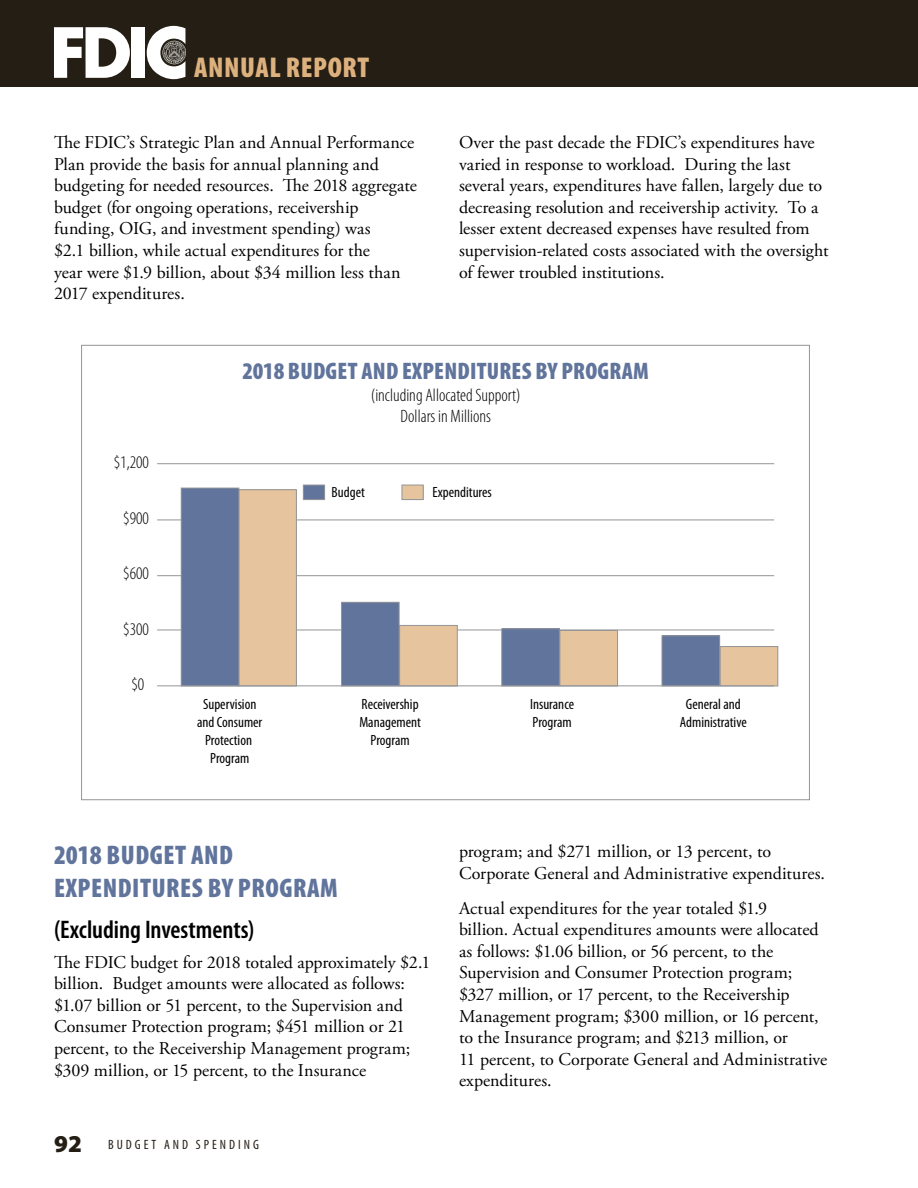
<style>
.page{position:relative;width:918px;height:1188px;background:#fff}
.page>*{position:absolute;margin:0;border:0;box-sizing:border-box;transform-origin:0 0}
.t1{font:900 condensed 28.65px "Myriad Pro";letter-spacing:.02em;color:#ddb17e}
.t2{font:900 condensed 27px/32.4px "Myriad Pro";letter-spacing:.02em;color:#60749c}
.t3{font:600 condensed 25.5px "Myriad Pro";color:#000}
.t4{font:900 24.3px "Myriad Pro";color:#251e15}
.t5{font:900 condensed 24px "Myriad Pro";letter-spacing:.01em;color:#60749c}
.t6{font:18px/21.6px "Adobe Garamond Pro";color:#000}
.t7{font:300 condensed 18px/21.6px "Myriad Pro";color:#000;text-align:center}
.t8{font:300 condensed 17.85px "Myriad Pro";color:#000}
.t9{font:condensed 14.85px/17.9px "Myriad Pro";color:#000;text-align:center}
.t10{font:condensed 13.5px "Myriad Pro";letter-spacing:.22em;color:#251e15}
</style>
<div class="page">
<div style="left:0;top:0;width:918px;height:87px;background:#251e15"></div>
<svg style="left:54px;top:27px;width:76px;height:51px"></svg>
<div style="left:132px;top:27px;width:13px;height:51px;background:#fff"></div>
<svg style="left:147px;top:26px;width:39px;height:53px"></svg>
<div style="left:81px;top:345px;width:729px;height:455px;background:#fff;border:1px solid #939598"></div>
<hr style="left:157px;top:520px;width:617px;height:1px;background:#939598">
<hr style="left:157px;top:575px;width:617px;height:1px;background:#939598">
<hr style="left:157px;top:630px;width:617px;height:1px;background:#939598">
<div style="left:239px;top:490px;width:57px;height:196px;background:#e6c59e"></div>
<div style="left:238px;top:489px;width:59px;height:197px;border:1px solid #939598"></div>
<div style="left:400px;top:625px;width:57px;height:61px;background:#e6c59e"></div>
<div style="left:399px;top:625px;width:59px;height:61px;border:1px solid #939598"></div>
<div style="left:560px;top:630px;width:58px;height:56px;background:#e6c59e"></div>
<div style="left:560px;top:630px;width:58px;height:56px;border:1px solid #939598"></div>
<div style="left:720px;top:647px;width:58px;height:39px;background:#e6c59e"></div>
<div style="left:720px;top:646px;width:58px;height:40px;border:1px solid #939598"></div>
<div style="left:181px;top:488px;width:58px;height:198px;background:#60749c"></div>
<div style="left:181px;top:488px;width:58px;height:198px;border:1px solid #939598"></div>
<div style="left:341px;top:602px;width:58px;height:84px;background:#60749c"></div>
<div style="left:341px;top:602px;width:59px;height:84px;border:1px solid #939598"></div>
<div style="left:502px;top:629px;width:57px;height:57px;background:#60749c"></div>
<div style="left:501px;top:628px;width:59px;height:58px;border:1px solid #939598"></div>
<div style="left:662px;top:636px;width:58px;height:50px;background:#60749c"></div>
<div style="left:662px;top:635px;width:58px;height:51px;border:1px solid #939598"></div>
<hr style="left:157px;top:685px;width:617px;height:1px;background:#939598">
<hr style="left:157px;top:463px;width:617px;height:1px;background:#939598">
<div style="left:303px;top:485px;width:22px;height:15px;background:#60749c"></div>
<div style="left:303px;top:485px;width:22px;height:15px;border:1px solid #939598"></div>
<div style="left:402px;top:485px;width:21px;height:15px;background:#e6c59e"></div>
<div style="left:402px;top:485px;width:21px;height:15px;border:1px solid #939598"></div>
<h1 class="t1" style="left:194px;top:49px;width:177px">ANNUAL REPORT</h1>
<p class="t6" style="left:54px;top:132px;width:364px">The FDIC’s Strategic Plan and Annual Performance Plan provide the basis for annual planning and budgeting for needed resources. The 2018 aggregate budget (for ongoing operations, receivership funding, OIG, and investment spending) was<br>$2.1 billion, while actual expenditures for the<br>year were $1.9 billion, about $34 million less than 2017 expenditures.</p>
<p class="t6" style="left:459px;top:132px;width:371px">Over the past decade the FDIC’s expenditures have varied in response to workload. During the last several years, expenditures have fallen, largely due to decreasing resolution and receivership activity. To a lesser extent decreased expenses have resulted from supervision-related costs associated with the oversight of fewer troubled institutions.</p>
<p class="t8" style="left:114px;top:452px;width:37px">$1,200</p>
<p class="t8" style="left:123px;top:507px;width:27px">$900</p>
<p class="t8" style="left:123px;top:563px;width:27px">$600</p>
<p class="t8" style="left:123px;top:618px;width:27px">$300</p>
<p class="t8" style="left:132px;top:674px;width:14px">$0</p>
<h3 class="t5" style="left:242px;top:356px;width:408px">2018 BUDGET AND EXPENDITURES BY PROGRAM</h3>
<p class="t7" style="left:371px;top:384px;width:151px">(including Allocated Support)<br>Dollars in Millions</p>
<p class="t9" style="left:332px;top:483px;width:35px">Budget</p>
<p class="t9" style="left:433px;top:483px;width:61px">Expenditures</p>
<p class="t9" style="left:197px;top:695px;width:67px">Supervision and Consumer<br>Protection<br>Program</p>
<p class="t9" style="left:680px;top:695px;width:68px">General and<br>Administrative</p>
<p class="t9" style="left:359px;top:695px;width:63px">Receivership<br>Management<br>Program</p>
<p class="t9" style="left:530px;top:695px;width:46px;text-align:left">Insurance<br>Program</p>
<h2 class="t2" style="left:54px;top:838px;width:285px">2018 BUDGET AND<br>EXPENDITURES BY PROGRAM</h2>
<h3 class="t3" style="left:54px;top:914px;width:202px">(Excluding Investments)</h3>
<p class="t6" style="left:54px;top:952px;width:378px">The FDIC budget for 2018 totaled approximately $2.1 billion. Budget amounts were allocated as follows: $1.07 billion or 51 percent, to the Supervision and Consumer Protection program; $451 million or 21 percent, to the Receivership Management program; $309 million, or 15 percent, to the Insurance</p>
<h3 class="t4" style="left:54px;top:1128px;width:29px">92</h3>
<p class="t10" style="left:108px;top:1136px;width:152px">BUDGET AND SPENDING</p>
<p class="t6" style="left:459px;top:841px;width:368px">program; and $271 million, or 13 percent, to<br>Corporate General and Administrative expenditures.</p>
<p class="t6" style="left:459px;top:898px;width:370px">Actual expenditures for the year totaled $1.9<br>billion. Actual expenditures amounts were allocated as follows: $1.06 billion, or 56 percent, to the Supervision and Consumer Protection program; $327 million, or 17 percent, to the Receivership Management program; $300 million, or 16 percent, to the Insurance program; and $213 million, or<br>11 percent, to Corporate General and Administrative expenditures.</p>
</div>
